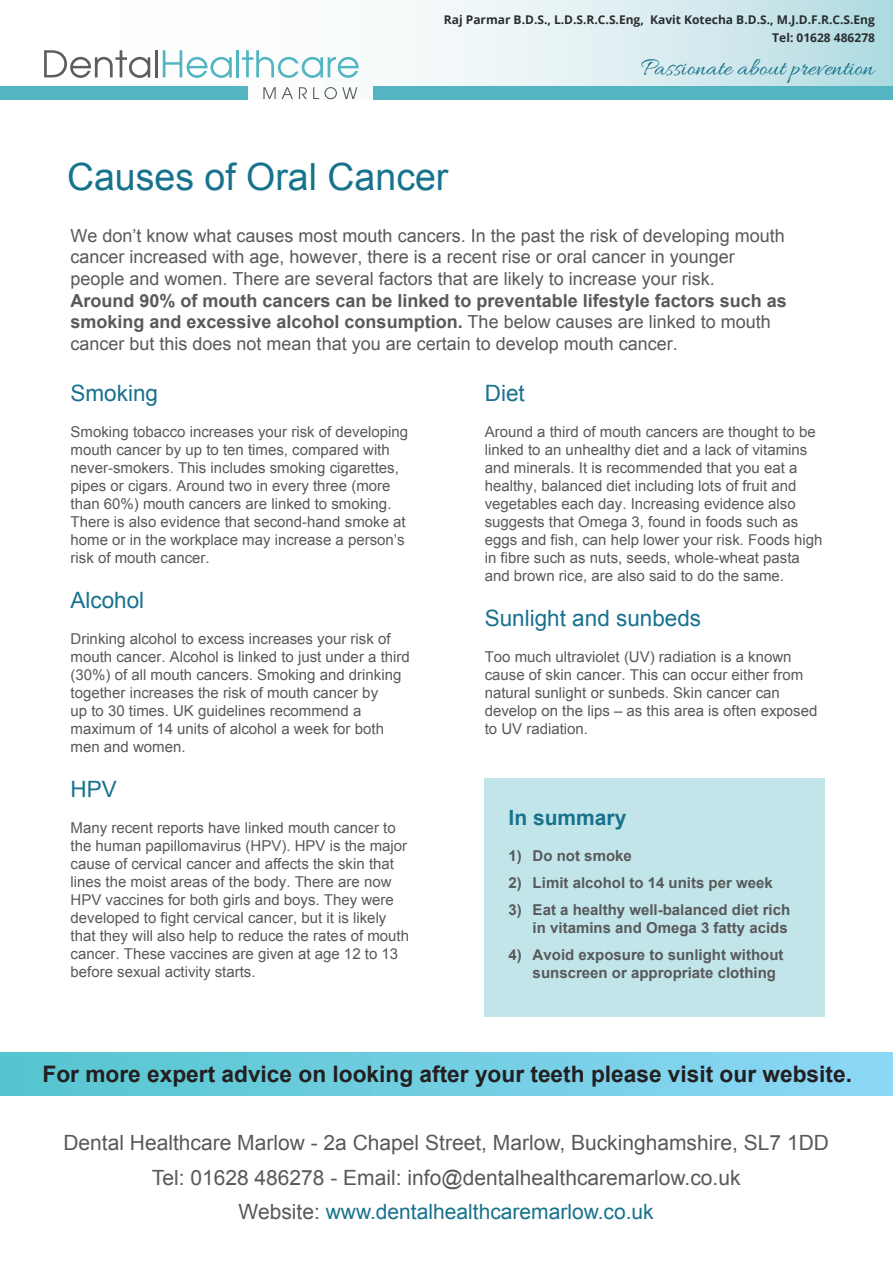
<style>
.page{position:relative;width:893px;height:1263px;background:#fff}
.page>*{position:absolute;margin:0;border:0;box-sizing:border-box;transform-origin:0 0}
.t1{font:37.5px "Arial";color:#17728d}
.t2{font:25.5px "Allura";color:#17728d}
.t3{font:700 22.65px "Arial";color:#231f20}
.t4{font:22.5px "Arial";color:#17728d}
.t5{font:21px/34.5px "Arial";color:#58595b;text-align:center}
.t6{font:700 21px "Arial";color:#17728d}
.t7{font:18px/21.6px "Arial";color:#58595b}
.t8{font:700 18px/21.6px "Arial";color:#58595b}
.t9{font:15px/18px "Arial";color:#58595b}
.t10{font:700 15px/18px "Arial";color:#58595b;text-align:right}
.t11{font:700 12px/18px "Open Sans";color:#292d2f;text-align:right}
.s1{font-weight:400}
.s2{color:#17728d}
</style>
<div class="page">
<div style="left:0;top:1052px;width:893px;height:43px;background:linear-gradient(to right,#55c5ce,#8dd7f6)"></div>
<div style="left:485px;top:778px;width:340px;height:238px;background:#c2e5e9"></div>
<svg style="left:0;top:0;width:893px;height:100px"></svg>
<svg style="left:44px;top:50px;width:106px;height:28px"></svg>
<hr style="left:155px;top:50px;width:3px;height:27px;background:#5c5d5f">
<svg style="left:163px;top:50px;width:69px;height:28px"></svg>
<hr style="left:236px;top:50px;width:3px;height:27px;background:#53b5c1">
<svg style="left:242px;top:50px;width:117px;height:28px"></svg>
<svg style="left:263px;top:87px;width:13px;height:12px"></svg>
<svg style="left:282px;top:87px;width:11px;height:12px"></svg>
<svg style="left:299px;top:87px;width:8px;height:12px"></svg>
<svg style="left:313px;top:87px;width:44px;height:12px"></svg>
<div style="left:0;top:87px;width:247px;height:13px;background:#53b5c1"></div>
<div style="left:373px;top:87px;width:520px;height:13px;background:#53b5c1"></div>
<p class="t11" style="left:444px;top:10px;width:433px">Raj Parmar B.D.S., L.D.S.R.C.S.Eng, Kavit Kotecha B.D.S., M.J.D.F.R.C.S.Eng<br>Tel: 01628 486278</p>
<h1 class="t1" style="left:67px;top:152px;width:383px">Causes of Oral Cancer</h1>
<h2 class="t2" style="left:641px;top:53px;width:235px">Passionate about prevention</h2>
<p class="t7" style="left:70px;top:225px;width:716px">We don’t know what causes most mouth cancers. In the past the risk of developing mouth cancer increased with age, however, there is a recent rise or oral cancer in younger people and women. There are several factors that are likely to increase your risk.</p>
<p class="t8" style="left:70px;top:290px;width:718px">Around 90% of mouth cancers can be linked to preventable lifestyle factors such as smoking and excessive alcohol consumption. <span class="s1">The below causes are linked to mouth cancer but this does not mean that you are certain to develop mouth cancer.</span></p>
<h3 class="t4" style="left:485px;top:379px;width:42px">Diet</h3>
<p class="t9" style="left:485px;top:423px;width:339px">Around a third of mouth cancers are thought to be linked to an unhealthy diet and a lack of vitamins and minerals. It is recommended that you eat a healthy, balanced diet including lots of fruit and vegetables each day. Increasing evidence also suggests that Omega 3, found in foods such as eggs and fish, can help lower your risk. Foods high in fibre such as nuts, seeds, whole-wheat pasta and brown rice, are also said to do the same.</p>
<h3 class="t4" style="left:485px;top:604px;width:218px">Sunlight and sunbeds</h3>
<p class="t9" style="left:485px;top:648px;width:334px">Too much ultraviolet (UV) radiation is a known cause of skin cancer. This can occur either from natural sunlight or sunbeds. Skin cancer can develop on the lips – as this area is often exposed to UV radiation.</p>
<h3 class="t4" style="left:70px;top:379px;width:89px">Smoking</h3>
<p class="t9" style="left:70px;top:423px;width:339px">Smoking tobacco increases your risk of developing mouth cancer by up to ten times, compared with never-smokers. This includes smoking cigarettes, pipes or cigars. Around two in every three (more than 60%) mouth cancers are linked to smoking.<br>There is also evidence that second-hand smoke at home or in the workplace may increase a person’s risk of mouth cancer.</p>
<h3 class="t4" style="left:70px;top:586px;width:75px">Alcohol</h3>
<p class="t9" style="left:70px;top:630px;width:341px">Drinking alcohol to excess increases your risk of mouth cancer. Alcohol is linked to just under a third (30%) of all mouth cancers. Smoking and drinking together increases the risk of mouth cancer by<br>up to 30 times. UK guidelines recommend a maximum of 14 units of alcohol a week for both men and women.</p>
<h3 class="t4" style="left:70px;top:775px;width:48px">HPV</h3>
<p class="t9" style="left:70px;top:819px;width:340px">Many recent reports have linked mouth cancer to the human papillomavirus (HPV). HPV is the major cause of cervical cancer and affects the skin that lines the moist areas of the body. There are now HPV vaccines for both girls and boys. They were developed to fight cervical cancer, but it is likely that they will also help to reduce the rates of mouth cancer. These vaccines are given at age 12 to 13 before sexual activity starts.</p>
<h3 class="t6" style="left:508px;top:804px;width:119px">In summary</h3>
<p class="t10" style="left:508px;top:848px;width:125px">1) Do not smoke</p>
<p class="t10" style="left:508px;top:875px;width:266px">2) Limit alcohol to 14 units per week</p>
<p class="t10" style="left:508px;top:902px;width:283px">3) Eat a healthy well-balanced diet rich in vitamins and Omega 3 fatty acids</p>
<p class="t10" style="left:533px;top:947px;width:252px;text-align:left;text-indent:-24px">4) Avoid exposure to sunlight without sunscreen or appropriate clothing</p>
<h3 class="t3" style="left:43px;top:1059px;width:811px">For more expert advice on looking after your teeth please visit our website.</h3>
<h3 class="t5" style="left:63px;top:1125px;width:767px">Dental Healthcare Marlow - 2a Chapel Street, Marlow, Buckinghamshire, SL7 1DD<br>Tel: 01628 486278 - Email: info@dentalhealthcaremarlow.co.uk<br>Website: <span class="s2">www.dentalhealthcaremarlow.co.uk</span></h3>
</div>
